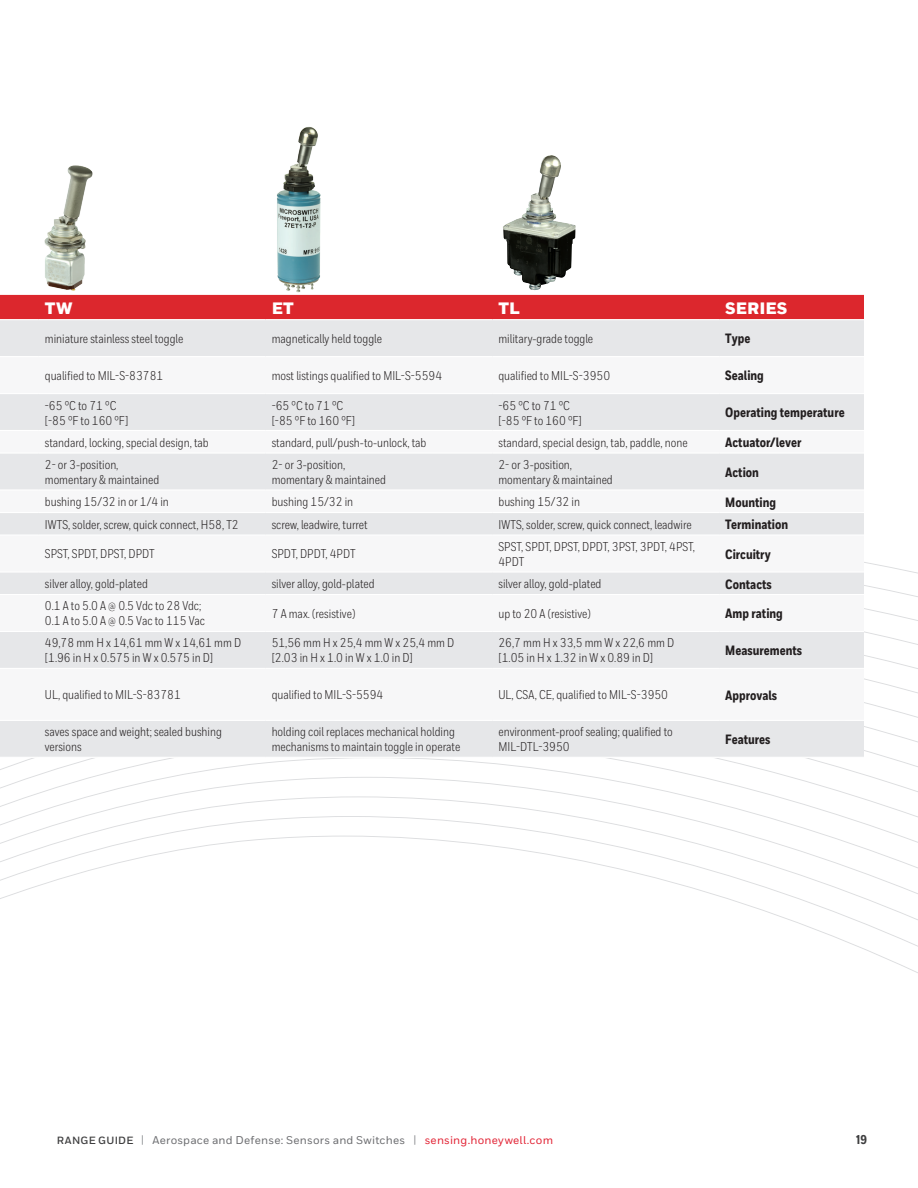
<style>
.page{position:relative;width:918px;height:1188px;background:#fff}
.page>*{position:absolute;margin:0;border:0;box-sizing:border-box;transform-origin:0 0}
.t1{font:900 16.5px "Honeywell Sans";color:#fff}
.t2{font:800 13.5px "Honeywell Cond";color:#231f20}
.t3{font:12.75px/15px "Honeywell Cond";color:#231f20}
.t4{font:800 12.75px "Honeywell Cond";color:#3e3e3f}
.t5{font:500 11.25px "Honeywell Sans";letter-spacing:.02em;color:#6c6d70}
.s1{font-weight:700;font-size:10.5px;color:#3e3e3f}
.s2{font-size:11.4px;color:#939598}
.s3{color:#e22536}
</style>
<div class="page">
<svg style="left:0;top:836px;width:918px;height:137px"></svg>
<div style="left:0;top:295px;width:864px;height:24px;background:#dc272d"></div>
<div style="left:0;top:320px;width:864px;height:437px;background:#e6e7e9"></div>
<svg style="left:0;top:357px;width:864px;height:363px"></svg>
<hr style="left:0;top:356px;width:39px;height:1px;background:#fff">
<hr style="left:39px;top:356px;width:227px;height:1px;background:#fff">
<hr style="left:266px;top:356px;width:226px;height:1px;background:#fff">
<hr style="left:492px;top:356px;width:227px;height:1px;background:#fff">
<hr style="left:719px;top:356px;width:145px;height:1px;background:#fff">
<hr style="left:0;top:393px;width:39px;height:1px;background:#fff">
<hr style="left:39px;top:393px;width:227px;height:1px;background:#fff">
<hr style="left:266px;top:393px;width:226px;height:1px;background:#fff">
<hr style="left:492px;top:393px;width:227px;height:1px;background:#fff">
<hr style="left:719px;top:393px;width:145px;height:1px;background:#fff">
<hr style="left:0;top:430px;width:39px;height:1px;background:#fff">
<hr style="left:39px;top:430px;width:227px;height:1px;background:#fff">
<hr style="left:266px;top:430px;width:226px;height:1px;background:#fff">
<hr style="left:492px;top:430px;width:227px;height:1px;background:#fff">
<hr style="left:719px;top:430px;width:145px;height:1px;background:#fff">
<hr style="left:0;top:452px;width:39px;height:2px;background:#fff">
<hr style="left:39px;top:452px;width:227px;height:2px;background:#fff">
<hr style="left:266px;top:452px;width:226px;height:2px;background:#fff">
<hr style="left:492px;top:452px;width:227px;height:2px;background:#fff">
<hr style="left:719px;top:452px;width:145px;height:2px;background:#fff">
<hr style="left:0;top:489px;width:39px;height:2px;background:#fff">
<hr style="left:39px;top:489px;width:227px;height:2px;background:#fff">
<hr style="left:266px;top:489px;width:226px;height:2px;background:#fff">
<hr style="left:492px;top:489px;width:227px;height:2px;background:#fff">
<hr style="left:719px;top:489px;width:145px;height:2px;background:#fff">
<hr style="left:0;top:512px;width:39px;height:1px;background:#fff">
<hr style="left:39px;top:512px;width:227px;height:1px;background:#fff">
<hr style="left:266px;top:512px;width:226px;height:1px;background:#fff">
<hr style="left:492px;top:512px;width:227px;height:1px;background:#fff">
<hr style="left:719px;top:512px;width:145px;height:1px;background:#fff">
<hr style="left:0;top:534px;width:39px;height:2px;background:#fff">
<hr style="left:39px;top:534px;width:227px;height:2px;background:#fff">
<hr style="left:266px;top:534px;width:226px;height:2px;background:#fff">
<hr style="left:492px;top:534px;width:227px;height:2px;background:#fff">
<hr style="left:719px;top:534px;width:145px;height:2px;background:#fff">
<hr style="left:0;top:571px;width:39px;height:2px;background:#fff">
<hr style="left:39px;top:571px;width:227px;height:2px;background:#fff">
<hr style="left:266px;top:571px;width:226px;height:2px;background:#fff">
<hr style="left:492px;top:571px;width:227px;height:2px;background:#fff">
<hr style="left:719px;top:571px;width:145px;height:2px;background:#fff">
<hr style="left:0;top:594px;width:39px;height:1px;background:#fff">
<hr style="left:39px;top:594px;width:227px;height:1px;background:#fff">
<hr style="left:266px;top:594px;width:226px;height:1px;background:#fff">
<hr style="left:492px;top:594px;width:227px;height:1px;background:#fff">
<hr style="left:719px;top:594px;width:145px;height:1px;background:#fff">
<hr style="left:0;top:631px;width:39px;height:1px;background:#fff">
<hr style="left:39px;top:631px;width:227px;height:1px;background:#fff">
<hr style="left:266px;top:631px;width:226px;height:1px;background:#fff">
<hr style="left:492px;top:631px;width:227px;height:1px;background:#fff">
<hr style="left:719px;top:631px;width:145px;height:1px;background:#fff">
<hr style="left:0;top:668px;width:39px;height:1px;background:#fff">
<hr style="left:39px;top:668px;width:227px;height:1px;background:#fff">
<hr style="left:266px;top:668px;width:226px;height:1px;background:#fff">
<hr style="left:492px;top:668px;width:227px;height:1px;background:#fff">
<hr style="left:719px;top:668px;width:145px;height:1px;background:#fff">
<hr style="left:0;top:720px;width:39px;height:1px;background:#fff">
<hr style="left:39px;top:720px;width:227px;height:1px;background:#fff">
<hr style="left:266px;top:720px;width:226px;height:1px;background:#fff">
<hr style="left:492px;top:720px;width:227px;height:1px;background:#fff">
<hr style="left:719px;top:720px;width:145px;height:1px;background:#fff">
<img style="left:44px;top:165px;width:49px;height:126px">
<img style="left:503px;top:155px;width:73px;height:135px">
<img style="left:277px;top:127px;width:44px;height:166px">
<p class="t1" style="left:45px;top:298px;width:29px">TW</p>
<p class="t1" style="left:272px;top:298px;width:24px">ET</p>
<p class="t1" style="left:498px;top:298px;width:23px">TL</p>
<p class="t1" style="left:725px;top:298px;width:64px">SERIES</p>
<p class="t3" style="left:45px;top:331px;width:140px">miniature stainless steel toggle</p>
<p class="t3" style="left:272px;top:331px;width:112px">magnetically held toggle</p>
<p class="t3" style="left:498px;top:331px;width:96px">military-grade toggle</p>
<p class="t2" style="left:725px;top:331px;width:27px">Type</p>
<p class="t3" style="left:45px;top:368px;width:120px">qualified to MIL-S-83781</p>
<p class="t3" style="left:272px;top:368px;width:172px">most listings qualified to MIL-S-5594</p>
<p class="t3" style="left:498px;top:368px;width:113px">qualified to MIL-S-3950</p>
<p class="t2" style="left:725px;top:367px;width:40px">Sealing</p>
<p class="t3" style="left:45px;top:398px;width:85px">-65 °C to 71 °C [-85 °F to 160 °F]</p>
<p class="t3" style="left:272px;top:398px;width:85px">-65 °C to 71 °C [-85 °F to 160 °F]</p>
<p class="t3" style="left:498px;top:398px;width:85px">-65 °C to 71 °C [-85 °F to 160 °F]</p>
<p class="t2" style="left:725px;top:404px;width:121px">Operating temperature</p>
<p class="t3" style="left:45px;top:435px;width:165px">standard, locking, special design, tab</p>
<p class="t3" style="left:272px;top:435px;width:156px">standard, pull/push-to-unlock, tab</p>
<p class="t3" style="left:498px;top:435px;width:191px">standard, special design, tab, paddle, none</p>
<p class="t2" style="left:725px;top:434px;width:78px">Actuator/lever</p>
<p class="t3" style="left:45px;top:457px;width:116px">2- or 3-position, momentary &amp; maintained</p>
<p class="t3" style="left:272px;top:457px;width:116px">2- or 3-position, momentary &amp; maintained</p>
<p class="t3" style="left:498px;top:457px;width:116px">2- or 3-position, momentary &amp; maintained</p>
<p class="t2" style="left:725px;top:464px;width:35px">Action</p>
<p class="t3" style="left:45px;top:494px;width:126px">bushing 15/32 in or 1/4 in</p>
<p class="t3" style="left:272px;top:494px;width:83px">bushing 15/32 in</p>
<p class="t3" style="left:498px;top:494px;width:83px">bushing 15/32 in</p>
<p class="t2" style="left:725px;top:494px;width:52px">Mounting</p>
<p class="t3" style="left:45px;top:517px;width:195px">IWTS, solder, screw, quick connect, H58, T2</p>
<p class="t3" style="left:272px;top:517px;width:98px">screw, leadwire, turret</p>
<p class="t3" style="left:498px;top:517px;width:195px">IWTS, solder, screw, quick connect, leadwire</p>
<p class="t2" style="left:725px;top:516px;width:64px">Termination</p>
<p class="t3" style="left:45px;top:547px;width:111px">SPST, SPDT, DPST, DPDT</p>
<p class="t3" style="left:272px;top:547px;width:85px">SPDT, DPDT, 4PDT</p>
<p class="t3" style="left:498px;top:539px;width:198px">SPST, SPDT, DPST, DPDT, 3PST, 3PDT, 4PST,<br>4PDT</p>
<p class="t2" style="left:725px;top:546px;width:47px">Circuitry</p>
<p class="t3" style="left:45px;top:576px;width:105px">silver alloy, gold-plated</p>
<p class="t3" style="left:272px;top:576px;width:105px">silver alloy, gold-plated</p>
<p class="t3" style="left:498px;top:576px;width:105px">silver alloy, gold-plated</p>
<p class="t2" style="left:725px;top:576px;width:48px">Contacts</p>
<p class="t3" style="left:45px;top:599px;width:162px">0.1 A to 5.0 A @ 0.5 Vdc to 28 Vdc;<br>0.1 A to 5.0 A @ 0.5 Vac to 115 Vac</p>
<p class="t3" style="left:272px;top:606px;width:85px">7 A max. (resistive)</p>
<p class="t3" style="left:498px;top:606px;width:94px">up to 20 A (resistive)</p>
<p class="t2" style="left:725px;top:605px;width:59px">Amp rating</p>
<p class="t3" style="left:45px;top:636px;width:198px">49,78 mm H x 14,61 mm W x 14,61 mm D [1.96 in H x 0.575 in W x 0.575 in D]</p>
<p class="t3" style="left:272px;top:636px;width:184px">51,56 mm H x 25,4 mm W x 25,4 mm D [2.03 in H x 1.0 in W x 1.0 in D]</p>
<p class="t3" style="left:498px;top:636px;width:177px">26,7 mm H x 33,5 mm W x 22,6 mm D [1.05 in H x 1.32 in W x 0.89 in D]</p>
<p class="t2" style="left:725px;top:642px;width:78px">Measurements</p>
<p class="t3" style="left:45px;top:688px;width:137px">UL, qualified to MIL-S-83781</p>
<p class="t3" style="left:272px;top:688px;width:113px">qualified to MIL-S-5594</p>
<p class="t3" style="left:498px;top:688px;width:171px">UL, CSA, CE, qualified to MIL-S-3950</p>
<p class="t2" style="left:725px;top:687px;width:53px">Approvals</p>
<p class="t3" style="left:45px;top:724px;width:179px">saves space and weight; sealed bushing versions</p>
<p class="t3" style="left:272px;top:724px;width:190px">holding coil replaces mechanical holding mechanisms to maintain toggle in operate</p>
<p class="t3" style="left:498px;top:724px;width:176px">environment-proof sealing; qualified to<br>MIL-DTL-3950</p>
<p class="t2" style="left:725px;top:731px;width:47px">Features</p>
<p class="t5" style="left:57px;top:1133px;width:498px"><span class="s1">RANGE GUIDE</span> <span class="s2">|</span> Aerospace and Defense: Sensors and Switches <span class="s2">|</span> <span class="s3">sensing.honeywell.com</span></p>
<p class="t4" style="left:856px;top:1132px;width:12px">19</p>
</div>
